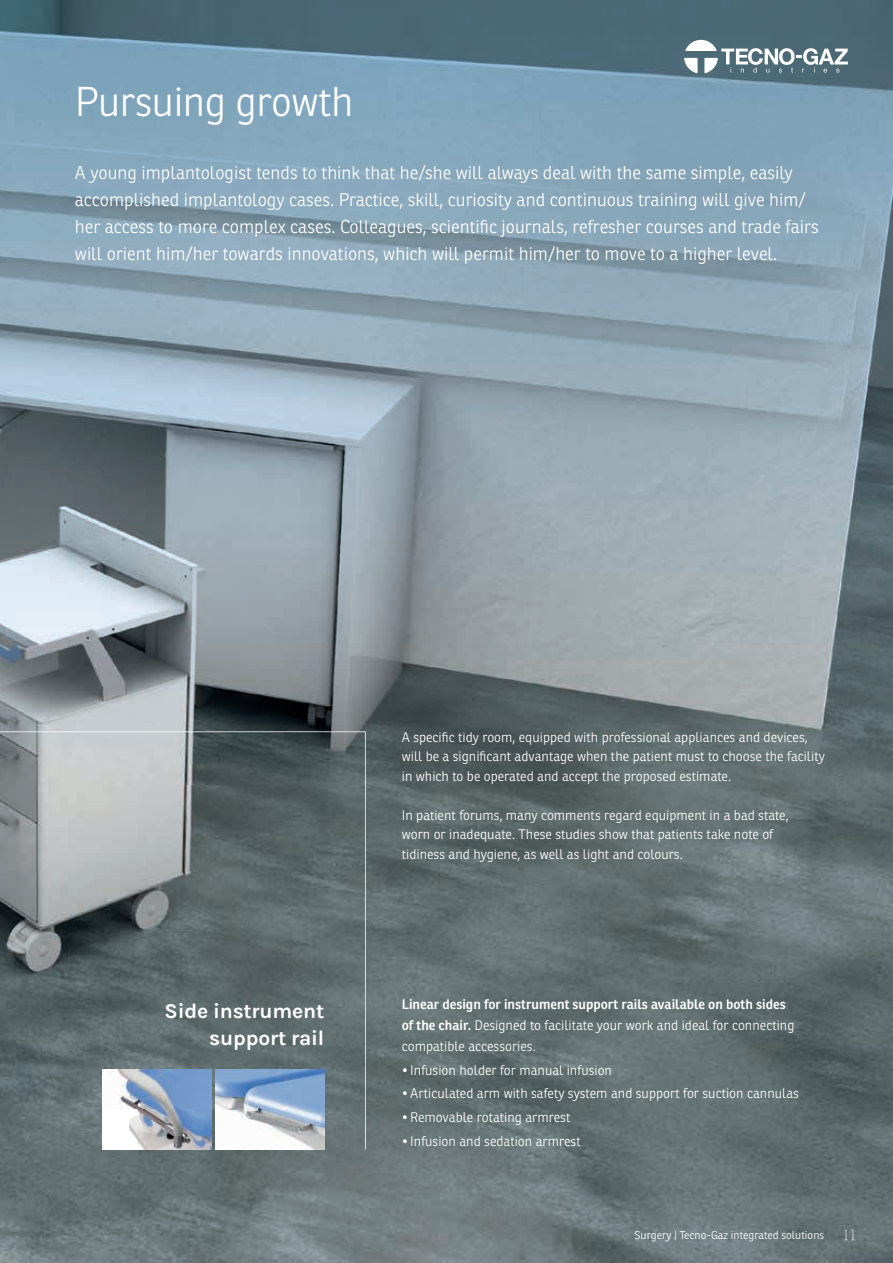
<style>
.page{position:relative;width:893px;height:1263px;background:#fff}
.page>*{position:absolute;margin:0;border:0;box-sizing:border-box;transform-origin:0 0}
.t1{font:300 40.5px "Ronnia";letter-spacing:-.01em;color:#fff}
.t2{font:21px/27px "Karla";letter-spacing:-.01em;color:#fff;text-align:right}
.t3{font:300 18px/27px "Ronnia";color:#fff}
.t4{font:300 13.5px/19.5px "Ronnia";color:#fff}
.t5{font:300 11.1px "Ronnia";color:#fff}
.s1{font-weight:600}
</style>
<div class="page">
<img style="left:0;top:0;width:893px;height:1263px">
<svg style="left:0;top:731px;width:366px;height:419px;background:#727d80"></svg>
<img style="left:102px;top:1069px;width:109px;height:81px">
<svg style="left:684px;top:58px;width:14px;height:15px"></svg>
<svg style="left:685px;top:40px;width:163px;height:33px"></svg>
<svg style="left:843px;top:1229px;width:12px;height:11px"></svg>
<h1 class="t1" style="left:75px;top:76px;width:280px">Pursuing growth</h1>
<p class="t3" style="left:75px;top:159px;width:745px">A young implantologist tends to think that he/she will always deal with the same simple, easily accomplished implantology cases. Practice, skill, curiosity and continuous training will give him/ her access to more complex cases. Colleagues, scientific journals, refresher courses and trade fairs will orient him/her towards innovations, which will permit him/her to move to a higher level.</p>
<p class="t4" style="left:402px;top:727px;width:425px">A specific tidy room, equipped with professional appliances and devices, will be a significant advantage when the patient must to choose the facility in which to be operated and accept the proposed estimate.</p>
<p class="t4" style="left:402px;top:805px;width:388px">In patient forums, many comments regard equipment in a bad state, worn or inadequate. These studies show that patients take note of tidiness and hygiene, as well as light and colours.</p>
<h2 class="t2" style="left:165px;top:997px;width:161px">Side instrument support rail</h2>
<p class="t4" style="left:402px;top:993px;width:394px;line-height:21px"><span class="s1">Linear design for instrument support rails available on both sides of the chair.</span> Designed to facilitate your work and ideal for connecting compatible accessories.</p>
<p class="t4" style="left:402px;top:1060px;width:212px">• Infusion holder for manual infusion</p>
<p class="t4" style="left:402px;top:1084px;width:399px">• Articulated arm with safety system and support for suction cannulas</p>
<p class="t4" style="left:402px;top:1107px;width:170px">• Removable rotating armrest</p>
<p class="t4" style="left:402px;top:1131px;width:180px">• Infusion and sedation armrest</p>
<p class="t5" style="left:635px;top:1228px;width:191px">Surgery | Tecno-Gaz integrated solutions</p>
</div>
